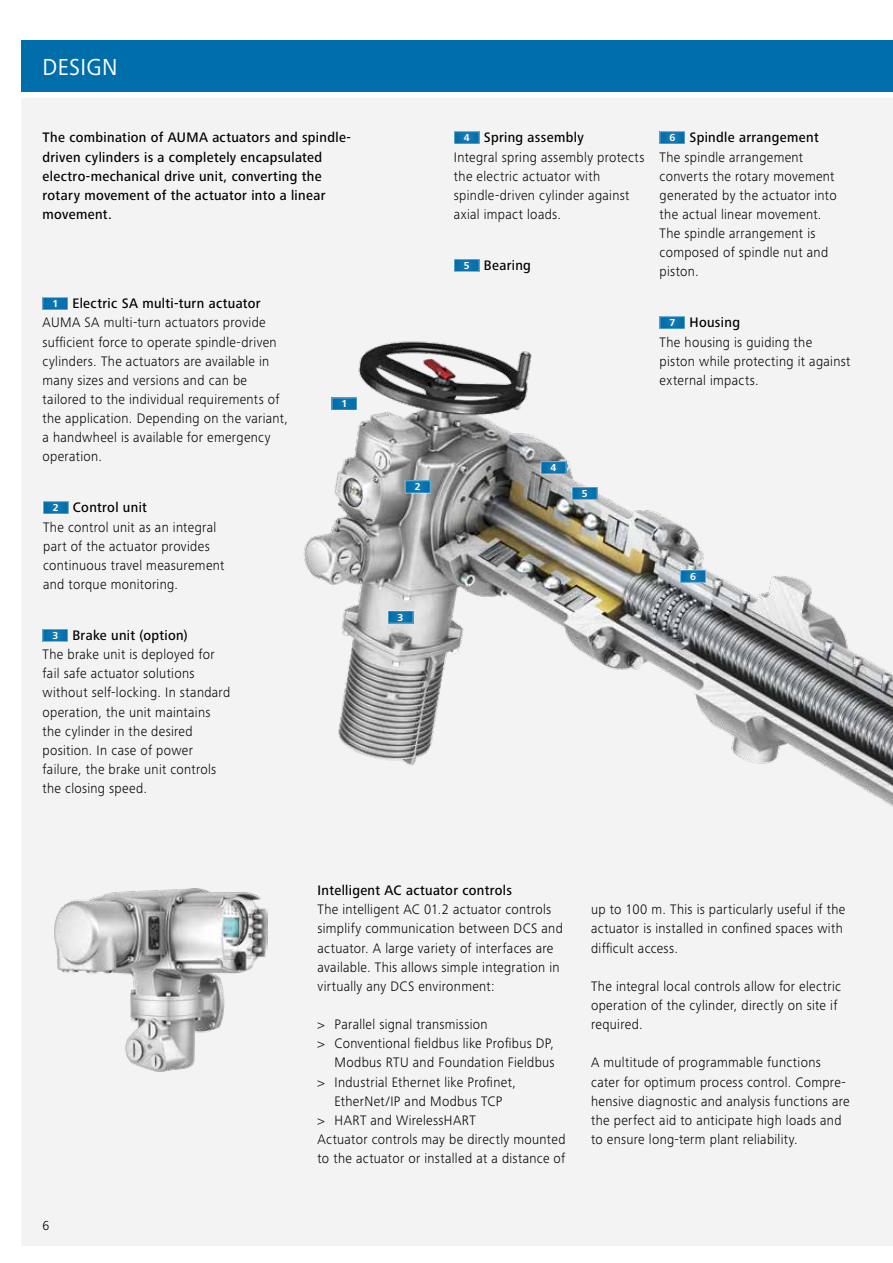
<style>
.page{position:relative;width:893px;height:1263px;background:#fff}
.page>*{position:absolute;margin:0;border:0;box-sizing:border-box;transform-origin:0 0}
.t1{font:24px "Frutiger Next LTW1 G";letter-spacing:.015em;color:#fff;scale:.95 1}
.t2{font:300 14.25px/19.2px "Frutiger Next LTW1 G";letter-spacing:.025em;color:#000;scale:.95 1}
.t3{font:500 14.25px/19.2px "Frutiger Next LTW1 G";letter-spacing:.025em;color:#000;scale:.95 1}
.t4{font:300 13.5px "Frutiger Next LTW1 G";color:#000;scale:.95 1}
.t5{font:700 10.5px "Frutiger Next LTW1 G";color:#fff;scale:.95 1}
.s1{font-weight:700;font-size:10.5px;color:#fff}
.s2{font-weight:500}
</style>
<div class="page">
<div style="left:22px;top:98px;width:871px;height:1148px;background:#f3f3f3"></div>
<img style="left:284px;top:333px;width:609px;height:773px">
<div style="left:321px;top:386px;width:48px;height:36px;background:#fff;opacity:.75"></div>
<div style="left:394px;top:469px;width:48px;height:35px;background:#fff;opacity:.75"></div>
<div style="left:377px;top:599px;width:48px;height:36px;background:#fff;opacity:.75"></div>
<div style="left:530px;top:450px;width:48px;height:35px;background:#fff;opacity:.75"></div>
<div style="left:561px;top:475px;width:48px;height:36px;background:#fff;opacity:.75"></div>
<div style="left:669px;top:558px;width:48px;height:36px;background:#fff;opacity:.75"></div>
<div style="left:21px;top:40px;width:872px;height:51px;background:#006eab"></div>
<div style="left:31px;top:286px;width:48px;height:35px;background:#fff;opacity:.75"></div>
<div style="left:648px;top:120px;width:49px;height:35px;background:#fff;opacity:.75"></div>
<div style="left:443px;top:247px;width:48px;height:36px;background:#fff;opacity:.75"></div>
<div style="left:443px;top:120px;width:48px;height:35px;background:#fff;opacity:.75"></div>
<img style="left:54px;top:888px;width:214px;height:184px">
<div style="left:32px;top:490px;width:48px;height:35px;background:#fff;opacity:.75"></div>
<div style="left:31px;top:617px;width:48px;height:36px;background:#fff;opacity:.75"></div>
<div style="left:648px;top:305px;width:49px;height:35px;background:#fff;opacity:.75"></div>
<h1 class="t1" style="left:43px;top:53px;width:80px">DESIGN</h1>
<p class="t3" style="left:43px;top:129px;width:326px">The combination of AUMA actuators and spindle&shy;driven cylinders is a completely encapsulated electro-mechanical drive unit, converting the rotary movement of the actuator into a linear movement.</p>
<p class="t2" style="left:43px;top:294px;width:260px;text-indent:10px"><span class="s1">1</span> <span class="s2">Electric SA multi-turn actuator </span>AUMA SA multi-turn actuators provide sufficient force to operate spindle-driven cylinders. The actuators are available in many sizes and versions and can be tailored to the individual requirements of the application. Depending on the variant, a handwheel is available for emergency operation.</p>
<p class="t2" style="left:43px;top:498px;width:192px;text-indent:10px"><span class="s1">2</span> <span class="s2">Control unit<br></span>The control unit as an integral part of the actuator provides continuous travel measurement and torque monitoring.</p>
<p class="t2" style="left:43px;top:626px;width:199px;text-indent:10px"><span class="s1">3</span> <span class="s2">Brake unit (option)<br></span>The brake unit is deployed for fail safe actuator solutions without self-locking. In standard operation, the unit maintains the cylinder in the desired position. In case of power failure, the brake unit controls the closing speed.</p>
<p class="t5" style="left:341px;top:398px;width:8px">1</p>
<p class="t5" style="left:415px;top:481px;width:8px">2</p>
<p class="t5" style="left:398px;top:611px;width:8px">3</p>
<p class="t2" style="left:454px;top:128px;width:202px;text-indent:10px"><span class="s1">4</span> <span class="s2">Spring assembly<br></span>Integral spring assembly protects the electric actuator with spindle-driven cylinder against axial impact loads.</p>
<p class="t3" style="left:464px;top:256px;width:72px"><span class="s1">5</span> Bearing</p>
<p class="t2" style="left:660px;top:128px;width:188px;text-indent:10px"><span class="s1">6</span> <span class="s2">Spindle arrangement<br></span>The spindle arrangement converts the rotary movement generated by the actuator into the actual linear movement.<br>The spindle arrangement is composed of spindle nut and piston.</p>
<p class="t2" style="left:660px;top:313px;width:202px;text-indent:10px"><span class="s1">7</span> <span class="s2">Housing<br></span>The housing is guiding the piston while protecting it against external impacts.</p>
<p class="t5" style="left:551px;top:462px;width:8px">4</p>
<p class="t5" style="left:582px;top:487px;width:8px">5</p>
<p class="t5" style="left:690px;top:570px;width:8px">6</p>
<p class="t4" style="left:43px;top:1218px;width:9px">6</p>
<p class="t3" style="left:318px;top:881px;width:206px">Intelligent AC actuator controls</p>
<p class="t2" style="left:318px;top:900px;width:260px">The intelligent AC 01.2 actuator controls simplify communication between DCS and actuator. A large variety of interfaces are available. This allows simple integration in virtually any DCS environment:</p>
<p class="t2" style="left:318px;top:1015px;width:180px">&gt; Parallel signal transmission</p>
<p class="t2" style="left:318px;top:1034px;width:250px">&gt; Conventional fieldbus like Profibus DP,</p>
<p class="t2" style="left:335px;top:1053px;width:233px">Modbus RTU and Foundation Fieldbus</p>
<p class="t2" style="left:318px;top:1072px;width:210px">&gt; Industrial Ethernet like Profinet,</p>
<p class="t2" style="left:335px;top:1091px;width:178px">EtherNet/IP and Modbus TCP</p>
<p class="t2" style="left:318px;top:1110px;width:168px">&gt; HART and WirelessHART</p>
<p class="t2" style="left:318px;top:1129px;width:263px">Actuator controls may be directly mounted</p>
<p class="t2" style="left:318px;top:1149px;width:262px">to the actuator or installed at a distance of</p>
<p class="t2" style="left:591px;top:900px;width:269px">up to 100 m. This is particularly useful if the actuator is installed in confined spaces with difficult access.</p>
<p class="t2" style="left:591px;top:976px;width:265px">The integral local controls allow for electric operation of the cylinder, directly on site if required.</p>
<p class="t2" style="left:591px;top:1053px;width:274px">A multitude of programmable functions cater for optimum process control. Compre&shy;hensive diagnostic and analysis functions are the perfect aid to anticipate high loads and to ensure long-term plant reliability.</p>
</div>
